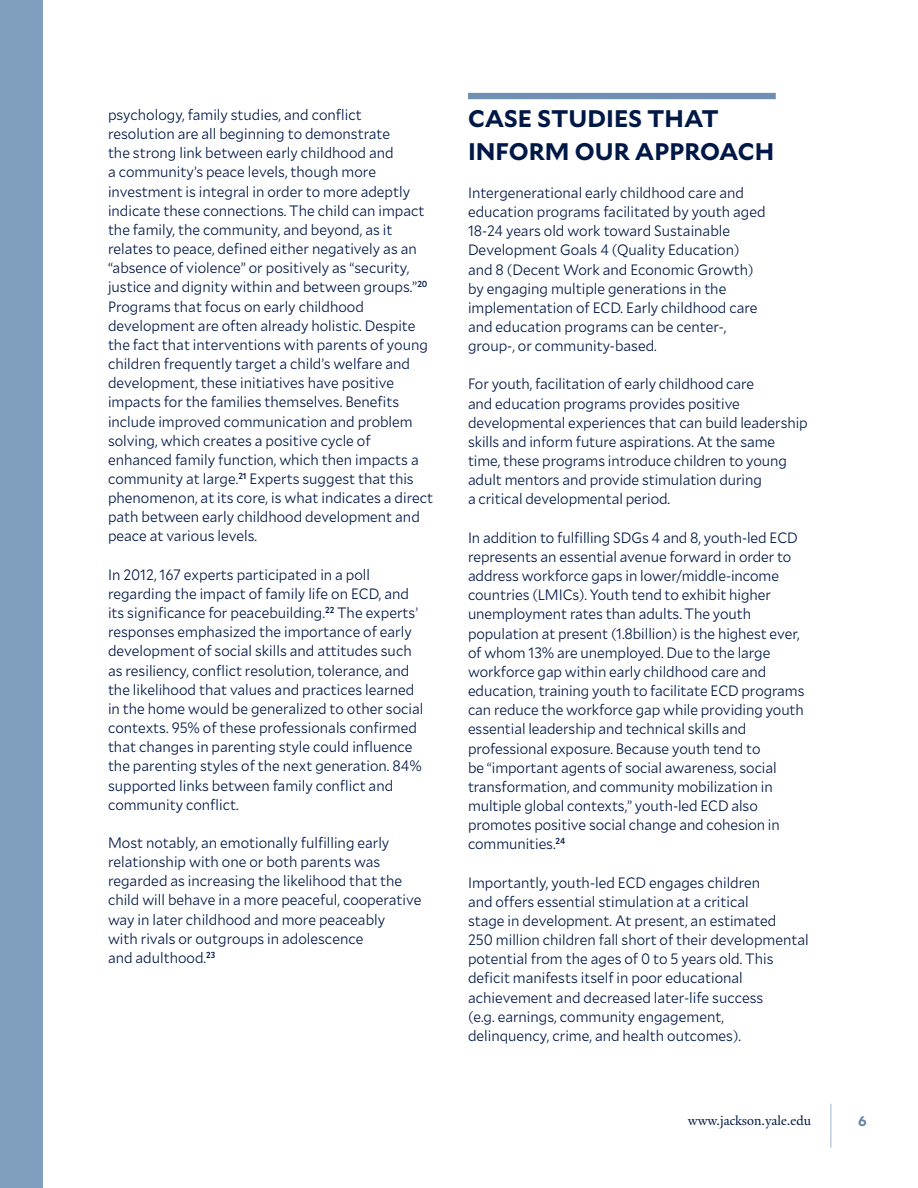
<style>
.page{position:relative;width:918px;height:1188px;background:#fff}
.page>*{position:absolute;margin:0;border:0;box-sizing:border-box;transform-origin:0 0}
.t1{font:700 24px/32.4px "Mallory";color:#001846}
.t2{font:300 15px/19.2px "Mallory Compact";color:#001846}
.t3{font:13.8px "Yale New";color:#001846}
.t4{font:700 13.8px "Mallory";color:#68839d}
</style>
<div class="page">
<hr style="left:831px;top:1104px;width:1px;height:44px;background:#9db3cd">
<div style="left:468px;top:93px;width:308px;height:6px;background:#7090b3"></div>
<div style="left:0;top:0;width:43px;height:1188px;background:#809fbf"></div>
<p class="t2" style="left:108px;top:104px;width:255px">psychology, family studies, and conflict</p>
<p class="t2" style="left:108px;top:124px;width:284px">resolution are all beginning to demonstrate</p>
<p class="t2" style="left:108px;top:143px;width:287px">the strong link between early childhood and</p>
<p class="t2" style="left:108px;top:162px;width:270px">a community’s peace levels, though more</p>
<p class="t2" style="left:108px;top:181px;width:304px">investment is integral in order to more adeptly</p>
<p class="t2" style="left:108px;top:200px;width:318px">indicate these connections. The child can impact</p>
<p class="t2" style="left:108px;top:219px;width:286px">the family, the community, and beyond, as it</p>
<p class="t2" style="left:108px;top:238px;width:310px">relates to peace, defined either negatively as an</p>
<p class="t2" style="left:108px;top:258px;width:303px">“absence of violence” or positively as “security,</p>
<p class="t2" style="left:108px;top:277px;width:321px">justice and dignity within and between groups.”<sup>20</sup></p>
<p class="t2" style="left:108px;top:296px;width:257px">Programs that focus on early childhood</p>
<p class="t2" style="left:108px;top:315px;width:309px">development are often already holistic. Despite</p>
<p class="t2" style="left:108px;top:334px;width:321px">the fact that interventions with parents of young</p>
<p class="t2" style="left:108px;top:353px;width:304px">children frequently target a child’s welfare and</p>
<p class="t2" style="left:108px;top:373px;width:288px">development, these initiatives have positive</p>
<p class="t2" style="left:108px;top:392px;width:293px">impacts for the families themselves. Benefits</p>
<p class="t2" style="left:108px;top:411px;width:306px">include improved communication and problem</p>
<p class="t2" style="left:108px;top:430px;width:264px">solving, which creates a positive cycle of</p>
<p class="t2" style="left:108px;top:449px;width:312px">enhanced family function, which then impacts a</p>
<p class="t2" style="left:108px;top:468px;width:307px">community at large.<sup>21</sup> Experts suggest that this</p>
<p class="t2" style="left:108px;top:488px;width:327px">phenomenon, at its core, is what indicates a direct</p>
<p class="t2" style="left:108px;top:507px;width:313px">path between early childhood development and</p>
<p class="t2" style="left:108px;top:526px;width:151px">peace at various levels.</p>
<p class="t2" style="left:108px;top:564px;width:264px">In 2012, 167 experts participated in a poll</p>
<p class="t2" style="left:108px;top:583px;width:303px">regarding the impact of family life on ECD, and</p>
<p class="t2" style="left:108px;top:602px;width:312px">its significance for peacebuilding.<sup>22</sup> The experts’</p>
<p class="t2" style="left:108px;top:622px;width:305px">responses emphasized the importance of early</p>
<p class="t2" style="left:108px;top:641px;width:305px">development of social skills and attitudes such</p>
<p class="t2" style="left:108px;top:660px;width:303px">as resiliency, conflict resolution, tolerance, and</p>
<p class="t2" style="left:108px;top:679px;width:308px">the likelihood that values and practices learned</p>
<p class="t2" style="left:108px;top:698px;width:317px">in the home would be generalized to other social</p>
<p class="t2" style="left:108px;top:717px;width:311px">contexts. 95% of these professionals confirmed</p>
<p class="t2" style="left:108px;top:737px;width:306px">that changes in parenting style could influence</p>
<p class="t2" style="left:108px;top:756px;width:315px">the parenting styles of the next generation. 84%</p>
<p class="t2" style="left:108px;top:775px;width:287px">supported links between family conflict and</p>
<p class="t2" style="left:108px;top:794px;width:132px">community conflict.</p>
<p class="t2" style="left:108px;top:832px;width:283px">Most notably, an emotionally fulfilling early</p>
<p class="t2" style="left:108px;top:852px;width:274px">relationship with one or both parents was</p>
<p class="t2" style="left:108px;top:871px;width:296px">regarded as increasing the likelihood that the</p>
<p class="t2" style="left:108px;top:890px;width:315px">child will behave in a more peaceful, cooperative</p>
<p class="t2" style="left:108px;top:909px;width:279px">way in later childhood and more peaceably</p>
<p class="t2" style="left:108px;top:928px;width:257px">with rivals or outgroups in adolescence and adulthood.<sup>23</sup></p>
<p class="t1" style="left:468px;top:101px;width:308px">CASE STUDIES THAT<br>INFORM OUR APPROACH</p>
<p class="t2" style="left:468px;top:182px;width:277px">Intergenerational early childhood care and</p>
<p class="t2" style="left:468px;top:201px;width:299px">education programs facilitated by youth aged</p>
<p class="t2" style="left:468px;top:221px;width:264px">18-24 years old work toward Sustainable</p>
<p class="t2" style="left:468px;top:240px;width:273px">Development Goals 4 (Quality Education)</p>
<p class="t2" style="left:468px;top:259px;width:287px">and 8 (Decent Work and Economic Growth)</p>
<p class="t2" style="left:468px;top:278px;width:260px">by engaging multiple generations in the</p>
<p class="t2" style="left:468px;top:297px;width:291px">implementation of ECD. Early childhood care</p>
<p class="t2" style="left:468px;top:316px;width:260px">and education programs can be center-, group-, or community-based.</p>
<p class="t2" style="left:468px;top:374px;width:341px">For youth, facilitation of early childhood care<br>and education programs provides positive developmental experiences that can build leadership skills and inform future aspirations. At the same time, these programs introduce children to young adult mentors and provide stimulation during<br>a critical developmental period.</p>
<p class="t2" style="left:468px;top:527px;width:338px">In addition to fulfilling SDGs 4 and 8, youth-led ECD represents an essential avenue forward in order to address workforce gaps in lower/middle-income countries (LMICs). Youth tend to exhibit higher unemployment rates than adults. The youth population at present (1.8billion) is the highest ever, of whom 13% are unemployed. Due to the large workforce gap within early childhood care and education, training youth to facilitate ECD programs can reduce the workforce gap while providing youth</p>
<p class="t2" style="left:468px;top:719px;width:280px">essential leadership and technical skills and</p>
<p class="t2" style="left:468px;top:738px;width:294px">professional exposure. Because youth tend to</p>
<p class="t2" style="left:468px;top:757px;width:310px">be “important agents of social awareness, social</p>
<p class="t2" style="left:468px;top:776px;width:306px">transformation, and community mobilization in</p>
<p class="t2" style="left:468px;top:795px;width:291px">multiple global contexts,” youth-led ECD also</p>
<p class="t2" style="left:468px;top:815px;width:313px">promotes positive social change and cohesion in</p>
<p class="t2" style="left:468px;top:834px;width:99px">communities.<sup>24</sup></p>
<p class="t2" style="left:468px;top:872px;width:294px">Importantly, youth-led ECD engages children</p>
<p class="t2" style="left:468px;top:891px;width:342px">and offers essential stimulation at a critical<br>stage in development. At present, an estimated<br>250 million children fall short of their developmental</p>
<p class="t2" style="left:468px;top:949px;width:307px">potential from the ages of 0 to 5 years old. This</p>
<p class="t2" style="left:468px;top:968px;width:276px">deficit manifests itself in poor educational</p>
<p class="t2" style="left:468px;top:987px;width:297px">achievement and decreased later-life success (e.g. earnings, community engagement, delinquency, crime, and health outcomes).</p>
<p class="t3" style="left:688px;top:1112px;width:125px">www.jackson.yale.edu</p>
<p class="t4" style="left:858px;top:1110px;width:10px">6</p>
</div>
